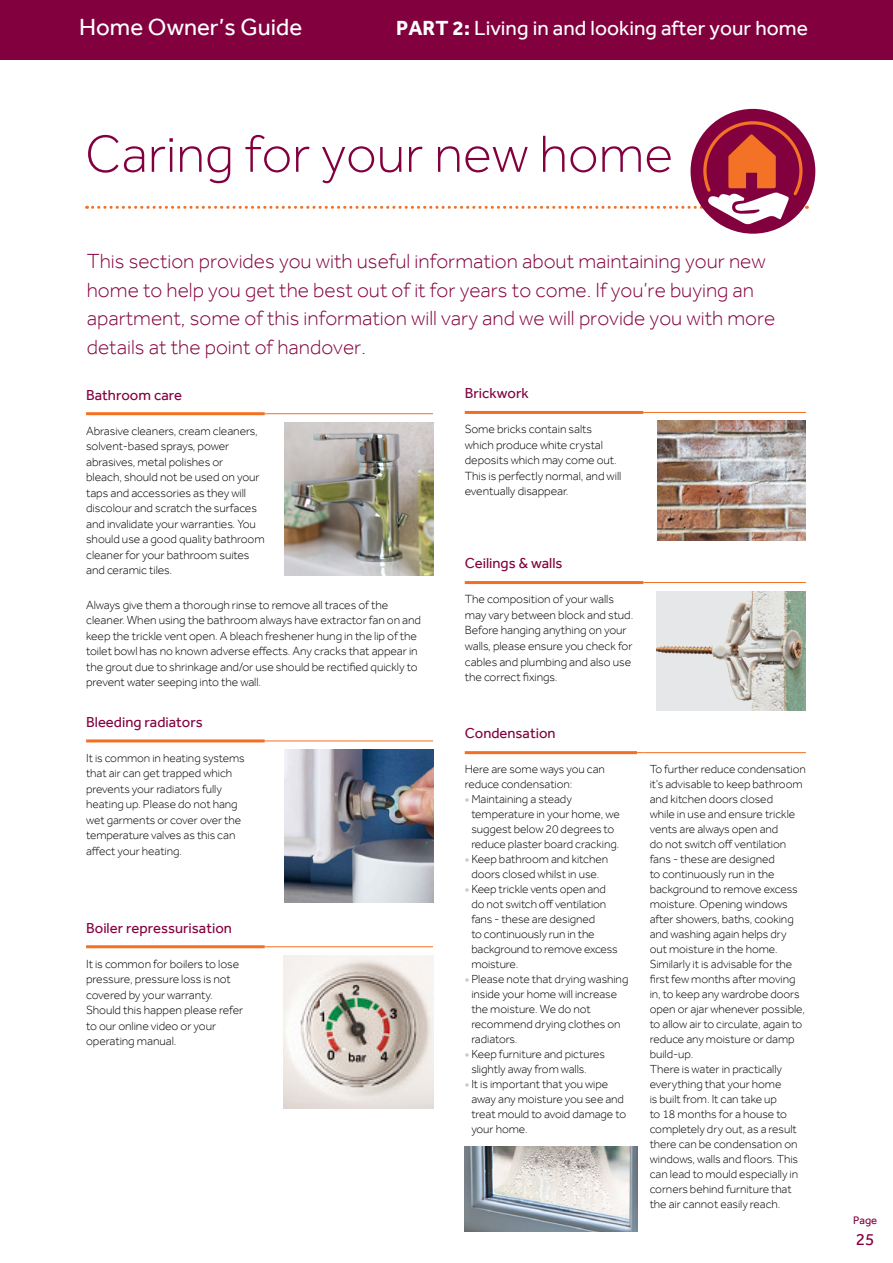
<style>
.page{position:relative;width:893px;height:1263px;background:#fff}
.page>*{position:absolute;margin:0;border:0;box-sizing:border-box;transform-origin:0 0}
.t1{font:300 54px "Effra";color:#83003f}
.t2{font:24px "Effra";color:#fff}
.t3{font:300 21px/28.5px "Effra";color:#83003f}
.t4{font:21px "Effra";color:#fff}
.t5{font:17.25px "Effra";color:#83003f}
.t6{font:14.85px "Effra";color:#83003f}
.t7{font:300 12.15px/15.6px "Effra";letter-spacing:-.005em;color:#000}
.t8{font:300 12px/15px "Effra";letter-spacing:-.005em;color:#000}
.t9{font:11.25px "Effra";color:#83003f}
.s1{font-weight:700}
.s2{font-size:12px}
.s3{font-weight:700;color:#c7c9cb}
</style>
<div class="page">
<hr style="left:86px;top:412px;width:179px;height:3px;background:#f36f21">
<hr style="left:265px;top:413px;width:168px;height:1px;background:#f36f21">
<hr style="left:86px;top:739px;width:179px;height:3px;background:#f36f21">
<hr style="left:265px;top:740px;width:168px;height:1px;background:#f36f21">
<hr style="left:86px;top:945px;width:179px;height:3px;background:#f36f21">
<hr style="left:265px;top:946px;width:168px;height:1px;background:#f36f21">
<img style="left:284px;top:422px;width:149px;height:153px">
<img style="left:284px;top:749px;width:149px;height:153px">
<img style="left:284px;top:955px;width:149px;height:153px">
<hr style="left:465px;top:411px;width:172px;height:3px;background:#f36f21">
<svg style="left:637px;top:411px;width:6px;height:3px"></svg>
<hr style="left:643px;top:412px;width:163px;height:1px;background:#f36f21">
<hr style="left:465px;top:581px;width:172px;height:3px;background:#f36f21">
<svg style="left:637px;top:581px;width:6px;height:3px"></svg>
<hr style="left:643px;top:582px;width:163px;height:1px;background:#f36f21">
<hr style="left:465px;top:751px;width:172px;height:3px;background:#f36f21">
<hr style="left:643px;top:752px;width:163px;height:1px;background:#f36f21">
<img style="left:657px;top:421px;width:149px;height:119px">
<img style="left:657px;top:591px;width:149px;height:119px">
<div style="left:690px;top:109px;width:125px;height:125px;background:#83003f;border-radius:50%"></div>
<svg style="left:87px;top:120px;width:720px;height:105px"></svg>
<img style="left:465px;top:1146px;width:173px;height:85px">
<div style="left:0;top:0;width:893px;height:59px;background:#83003f"></div>
<h2 class="t2" style="left:79px;top:13px;width:225px">Home Owner’s Guide</h2>
<h3 class="t4" style="left:396px;top:16px;width:413px"><span class="s1">PART 2:</span> Living in and looking after your home</h3>
<h1 class="t1" style="left:85px;top:122px;width:590px">Caring for your new home</h1>
<p class="t3" style="left:87px;top:247px;width:690px">This section provides you with useful information about maintaining your new home to help you get the best out of it for years to come. If you’re buying an apartment, some of this information will vary and we will provide you with more details at the point of handover.</p>
<p class="t6" style="left:86px;top:386px;width:98px">Bathroom care</p>
<p class="t7" style="left:86px;top:423px;width:180px">Abrasive cleaners, cream cleaners, solvent-based sprays, power abrasives, metal polishes or<br>bleach, should not be used on your taps and accessories as they will discolour and scratch the surfaces and invalidate your warranties. You should use a good quality bathroom cleaner for your bathroom suites and ceramic tiles.</p>
<p class="t7" style="left:86px;top:597px;width:337px">Always give them a thorough rinse to remove all traces of the cleaner. When using the bathroom always have extractor fan on and keep the trickle vent open. A bleach freshener hung in the lip of the toilet bowl has no known adverse effects. Any cracks that appear in the grout due to shrinkage and/or use should be rectified quickly to prevent water seeping into the wall<span class="s2">.</span></p>
<p class="t6" style="left:86px;top:713px;width:118px">Bleeding radiators</p>
<p class="t8" style="left:86px;top:750px;width:160px;line-height:15.6px">It is common in heating systems that air can get trapped which prevents your radiators fully heating up. Please do not hang wet garments or cover over the temperature valves as this can affect your heating.</p>
<p class="t6" style="left:86px;top:919px;width:147px">Boiler repressurisation</p>
<p class="t7" style="left:86px;top:956px;width:159px">It is common for boilers to lose pressure, pressure loss is not covered by your warranty.<br>Should this happen please refer to our online video or your operating manual.</p>
<p class="t6" style="left:465px;top:384px;width:65px">Brickwork</p>
<p class="t7" style="left:465px;top:421px;width:158px">Some bricks contain salts which produce white crystal deposits which may come out.<br>This is perfectly normal, and will eventually disappear.</p>
<p class="t6" style="left:465px;top:554px;width:99px">Ceilings &amp; walls</p>
<p class="t7" style="left:465px;top:591px;width:170px">The composition of your walls may vary between block and stud.<br>Before hanging anything on your walls, please ensure you check for cables and plumbing and also use the correct fixings.</p>
<p class="t6" style="left:465px;top:725px;width:92px">Condensation</p>
<p class="t8" style="left:465px;top:762px;width:142px">Here are some ways you can reduce condensation:</p>
<p class="t8" style="left:471px;top:792px;width:150px;text-indent:-7px"><span class="s3">•</span> Maintaining a steady temperature in your home, we suggest below 20 degrees to reduce plaster board cracking.</p>
<p class="t8" style="left:465px;top:852px;width:145px;text-align:center"><span class="s3">•</span> Keep bathroom and kitchen doors closed whilst in use.</p>
<p class="t8" style="left:471px;top:882px;width:148px;text-indent:-7px"><span class="s3">•</span> Keep trickle vents open and do not switch off ventilation fans - these are designed<br>to continuously run in the background to remove excess moisture.</p>
<p class="t8" style="left:471px;top:972px;width:159px;text-indent:-7px"><span class="s3">•</span> Please note that drying washing inside your home will increase the moisture. We do not recommend drying clothes on radiators.</p>
<p class="t8" style="left:471px;top:1047px;width:135px;text-indent:-7px"><span class="s3">•</span> Keep furniture and pictures slightly away from walls.</p>
<p class="t8" style="left:471px;top:1077px;width:156px;text-indent:-7px"><span class="s3">•</span> It is important that you wipe away any moisture you see and treat mould to avoid damage to your home.</p>
<p class="t8" style="left:650px;top:762px;width:158px">To further reduce condensation it’s advisable to keep bathroom and kitchen doors closed<br>while in use and ensure trickle vents are always open and<br>do not switch off ventilation fans - these are designed<br>to continuously run in the background to remove excess moisture. Opening windows after showers, baths, cooking and washing again helps dry out moisture in the home.<br>Similarly it is advisable for the first few months after moving in, to keep any wardrobe doors open or ajar whenever possible, to allow air to circulate, again to reduce any moisture or damp build-up.<br>There is water in practically everything that your home<br>is built from. It can take up<br>to 18 months for a house to completely dry out, as a result there can be condensation on windows, walls and floors. This can lead to mould especially in corners behind furniture that the air cannot easily reach.</p>
<p class="t9" style="left:853px;top:1213px;width:26px">Page</p>
<h3 class="t5" style="left:856px;top:1228px;width:20px">25</h3>
</div>
